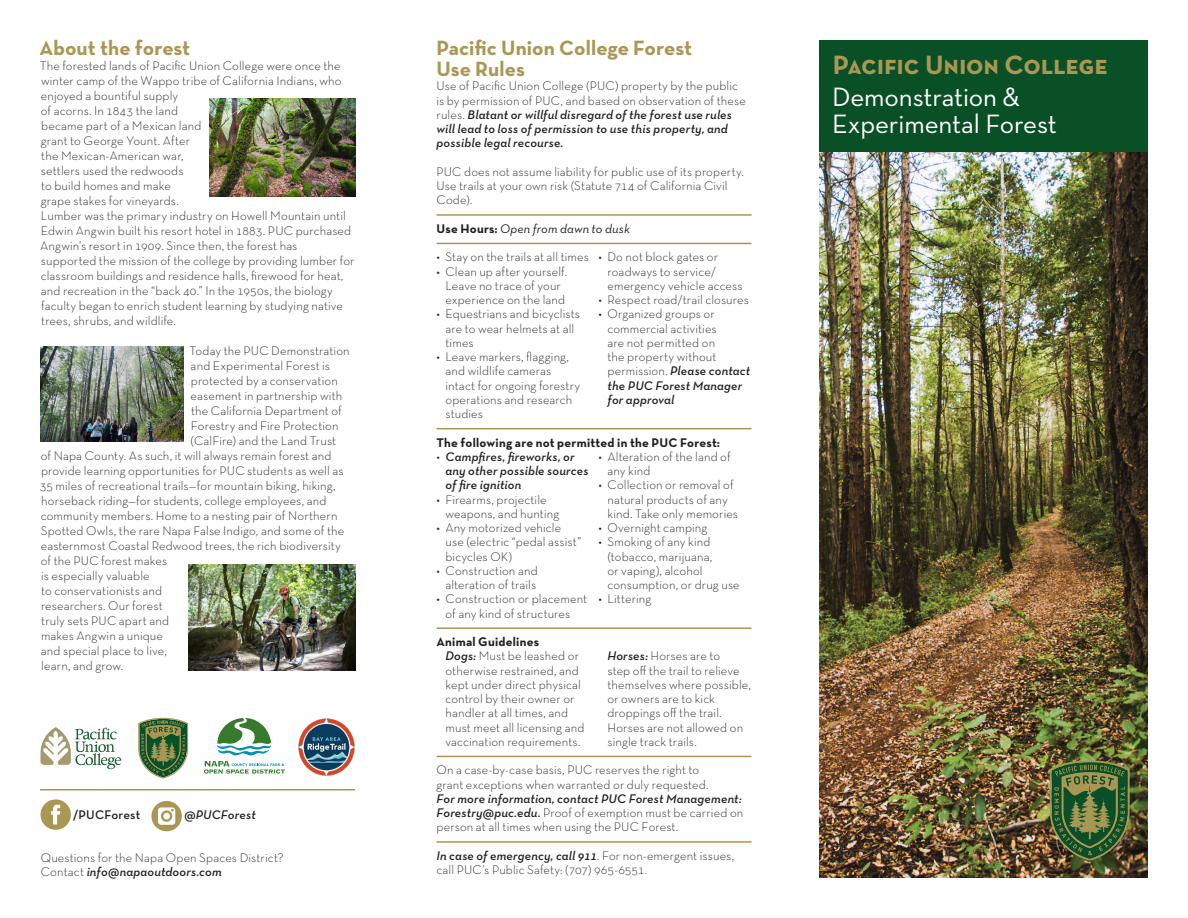
<style>
.page{position:relative;width:1188px;height:918px;background:#fff}
.page>*{position:absolute;margin:0;border:0;box-sizing:border-box;transform-origin:0 0}
.t1{font:27px/27px "Neutra Text TF";letter-spacing:-.005em;color:#fff}
.t2{font:27px "Neutra Text TF Bold SC";color:#aa9754}
.t3{font:700 21px/21px "Neutra Text TF";letter-spacing:.005em;color:#aa9754}
.t4{font:300 12.75px/14.2px "Neutra Text TF";letter-spacing:.01em;color:#231f20}
.t5{font:italic 600 12.75px/14.2px "Neutra Text TF";letter-spacing:.015em;color:#231f20}
.t6{font:700 12.75px "Neutra Text TF";letter-spacing:.02em;color:#231f20}
.t7{font:italic 12.75px "Neutra Text TF";letter-spacing:.015em;color:#231f20}
.t8{font:600 12.75px "Neutra Text TF";letter-spacing:.015em;color:#231f20}
.s1{font-weight:600;font-style:italic}
.s2{font-weight:300;font-style:normal}
.s3{font-weight:700;font-style:normal}
.s4{font-weight:700}
</style>
<div class="page">
<img style="left:819px;top:152px;width:329px;height:726px">
<svg style="left:204px;top:718px;width:81px;height:56px"></svg>
<div style="left:819px;top:40px;width:329px;height:112px;background:#0a5027"></div>
<svg style="left:138px;top:718px;width:50px;height:61px;background:#6b875b"></svg>
<svg style="left:1050px;top:760px;width:80px;height:101px;background:#4e6738"></svg>
<img style="left:298px;top:718px;width:57px;height:58px">
<hr style="left:436px;top:214px;width:316px;height:2px;background:#aa9754">
<hr style="left:436px;top:243px;width:316px;height:1px;background:#aa9754">
<hr style="left:436px;top:428px;width:316px;height:1px;background:#aa9754">
<hr style="left:436px;top:627px;width:316px;height:2px;background:#aa9754">
<hr style="left:436px;top:756px;width:316px;height:1px;background:#aa9754">
<hr style="left:436px;top:841px;width:316px;height:2px;background:#aa9754">
<img style="left:188px;top:564px;width:167px;height:106px">
<svg style="left:40px;top:727px;width:81px;height:42px"></svg>
<svg style="left:151px;top:801px;width:31px;height:30px"></svg>
<svg style="left:40px;top:799px;width:31px;height:31px"></svg>
<hr style="left:40px;top:789px;width:315px;height:1px;background:#aa9754">
<img style="left:41px;top:346px;width:143px;height:96px">
<img style="left:210px;top:99px;width:145px;height:97px">
<h2 class="t3" style="left:39px;top:37px;width:152px">About the forest</h2>
<p class="t4" style="left:40px;top:58px;width:316px;line-height:15px">The forested lands of Pacific Union College were once the winter camp of the Wappo tribe of California Indians, who enjoyed a bountiful supply<br>of acorns. In 1843 the land<br>became part of a Mexican land<br>grant to George Yount. After<br>the Mexican-American war,<br>settlers used the redwoods<br>to build homes and make<br>grape stakes for vineyards.<br>Lumber was the primary industry on Howell Mountain until Edwin Angwin built his resort hotel in 1883. PUC purchased Angwin’s resort in 1909. Since then, the forest has supported the mission of the college by providing lumber for classroom buildings and residence halls, firewood for heat, and recreation in the “back 40.” In the 1950s, the biology faculty began to enrich student learning by studying native trees, shrubs, and wildlife.</p>
<p class="t4" style="left:190px;top:343px;width:162px">Today the PUC Demonstration</p>
<p class="t4" style="left:191px;top:358px;width:141px">and Experimental Forest is</p>
<p class="t4" style="left:191px;top:373px;width:149px">protected by a conservation</p>
<p class="t4" style="left:191px;top:388px;width:153px">easement in partnership with</p>
<p class="t4" style="left:191px;top:403px;width:152px">the California Department of</p>
<p class="t4" style="left:191px;top:418px;width:149px">Forestry and Fire Protection</p>
<p class="t4" style="left:191px;top:433px;width:147px">(CalFire) and the Land Trust</p>
<p class="t4" style="left:41px;top:448px;width:292px">of Napa County. As such, it will always remain forest and</p>
<p class="t4" style="left:41px;top:463px;width:304px">provide learning opportunities for PUC students as well as</p>
<p class="t4" style="left:40px;top:478px;width:297px">35 miles of recreational trails—for mountain biking, hiking,</p>
<p class="t4" style="left:41px;top:493px;width:287px">horseback riding—for students, college employees, and</p>
<p class="t4" style="left:41px;top:508px;width:298px">community members. Home to a nesting pair of Northern</p>
<p class="t4" style="left:41px;top:523px;width:305px">Spotted Owls, the rare Napa False Indigo, and some of the</p>
<p class="t4" style="left:41px;top:538px;width:301px">easternmost Coastal Redwood trees, the rich biodiversity</p>
<p class="t4" style="left:41px;top:553px;width:128px">of the PUC forest makes</p>
<p class="t4" style="left:41px;top:568px;width:110px">is especially valuable</p>
<p class="t4" style="left:41px;top:583px;width:122px">to conservationists and</p>
<p class="t4" style="left:41px;top:598px;width:123px">researchers. Our forest</p>
<p class="t4" style="left:41px;top:613px;width:130px">truly sets PUC apart and</p>
<p class="t4" style="left:41px;top:628px;width:124px">makes Angwin a unique</p>
<p class="t4" style="left:41px;top:643px;width:128px">and special place to live,</p>
<p class="t4" style="left:41px;top:658px;width:84px">learn, and grow.</p>
<p class="t8" style="left:73px;top:807px;width:69px">/PUCForest</p>
<p class="t5" style="left:184px;top:808px;width:73px">@PUCForest</p>
<p class="t4" style="left:41px;top:850px;width:244px">Questions for the Napa Open Spaces District?<br>Contact <span class="s1">info@napaoutdoors.com</span></p>
<h2 class="t3" style="left:436px;top:37px;width:257px">Pacific Union College Forest<br>Use Rules</h2>
<p class="t5" style="left:436px;top:79px;width:311px"><span class="s2">Use of Pacific Union College (PUC) property by the public is by permission of PUC, and based on observation of these rules.</span> Blatant or willful disregard of the forest use rules will lead to loss of permission to use this property, and possible legal recourse.</p>
<p class="t4" style="left:436px;top:164px;width:309px">PUC does not assume liability for public use of its property.<br>Use trails at your own risk (Statute 714 of California Civil<br>Code).</p>
<p class="t7" style="left:436px;top:221px;width:195px"><span class="s3">Use Hours:</span> Open from dawn to dusk</p>
<p class="t4" style="left:436px;top:250px;width:154px">• Stay on the trails at all times</p>
<p class="t4" style="left:436px;top:264px;width:132px;text-align:center">• Clean up after yourself.<br>Leave no trace of your experience on the land</p>
<p class="t4" style="left:446px;top:307px;width:136px;text-indent:-9px">• Equestrians and bicyclists are to wear helmets at all times</p>
<p class="t4" style="left:446px;top:349px;width:136px;text-indent:-9px">• Leave markers, flagging, and wildlife cameras intact for ongoing forestry operations and research studies</p>
<p class="t4" style="left:608px;top:250px;width:137px;text-indent:-9px">• Do not block gates or roadways to service/ emergency vehicle access</p>
<p class="t4" style="left:598px;top:292px;width:152px">• Respect road/trail closures</p>
<p class="t4" style="left:608px;top:307px;width:144px;text-indent:-9px">• Organized groups or commercial activities<br>are not permitted on<br>the property without permission. <span class="s1">Please contact the PUC Forest Manager for approval</span></p>
<p class="t6" style="left:436px;top:434px;width:285px">The following are not permitted in the PUC Forest:</p>
<p class="t5" style="left:446px;top:449px;width:145px;text-indent:-9px"><span class="s2">•</span> Campfires, fireworks, or any other possible sources of fire ignition</p>
<p class="t4" style="left:446px;top:492px;width:115px;text-indent:-9px">• Firearms, projectile weapons, and hunting</p>
<p class="t4" style="left:446px;top:520px;width:137px;text-indent:-9px">• Any motorized vehicle use (electric “pedal assist” bicycles OK)</p>
<p class="t4" style="left:436px;top:563px;width:103px;text-align:center">• Construction and alteration of trails</p>
<p class="t4" style="left:446px;top:592px;width:143px;text-indent:-9px">• Construction or placement of any kind of structures</p>
<p class="t4" style="left:608px;top:449px;width:125px;text-indent:-9px">• Alteration of the land of any kind</p>
<p class="t4" style="left:608px;top:478px;width:132px;text-indent:-9px">• Collection or removal of natural products of any kind. Take only memories</p>
<p class="t4" style="left:598px;top:520px;width:110px">• Overnight camping</p>
<p class="t4" style="left:608px;top:535px;width:134px;text-indent:-9px">• Smoking of any kind (tobacco, marijuana,<br>or vaping), alcohol consumption, or drug use</p>
<p class="t4" style="left:598px;top:592px;width:54px">• Littering</p>
<p class="t4" style="left:446px;top:634px;width:140px;text-indent:-9px"><span class="s4">Animal Guidelines<br></span><span class="s1">Dogs:</span> Must be leashed or otherwise restrained, and kept under direct physical control by their owner or handler at all times, and must meet all licensing and vaccination requirements.</p>
<p class="t4" style="left:608px;top:649px;width:145px"><span class="s1">Horses:</span> Horses are to<br>step off the trail to relieve themselves where possible, or owners are to kick droppings off the trail.<br>Horses are not allowed on single track trails.</p>
<p class="t4" style="left:436px;top:763px;width:274px">On a case-by-case basis, PUC reserves the right to grant exceptions when warranted or duly requested.</p>
<p class="t4" style="left:436px;top:791px;width:308px"><span class="s1">For more information, contact PUC Forest Management:<br>Forestry@puc.edu.</span> Proof of exemption must be carried on person at all times when using the PUC Forest.</p>
<p class="t4" style="left:436px;top:848px;width:299px"><span class="s1">In case of emergency, call 911</span>. For non-emergent issues, call PUC’s Public Safety: (707) 965-6551.</p>
<h1 class="t2" style="left:833px;top:48px;width:277px">Pacific Union College</h1>
<h1 class="t1" style="left:832px;top:83px;width:226px">Demonstration &amp;<br>Experimental Forest</h1>
</div>
